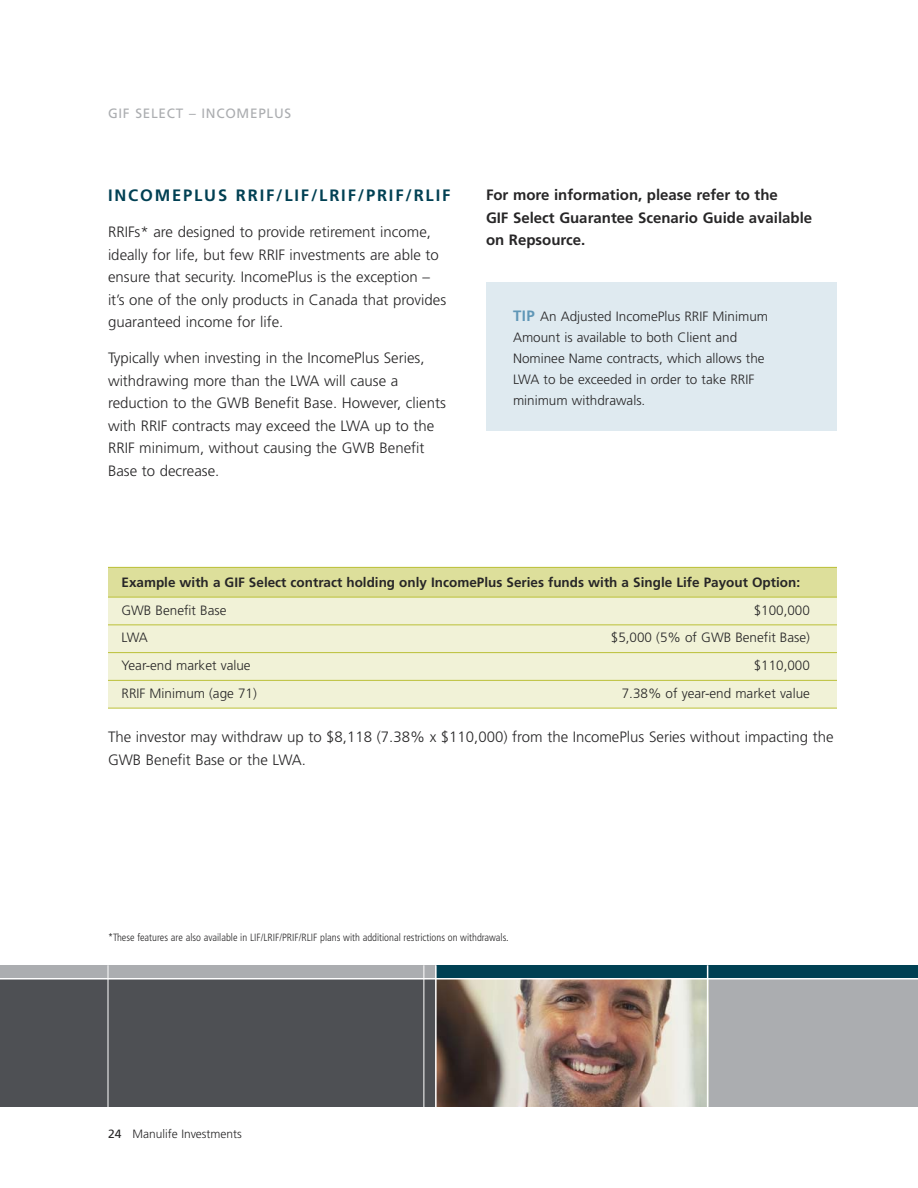
<style>
.page{position:relative;width:918px;height:1188px;background:#fff}
.page>*{position:absolute;margin:0;border:0;box-sizing:border-box;transform-origin:0 0}
.t1{font:700 16.5px "Frutiger";letter-spacing:.11em;color:#004053}
.t2{font:300 15px/22.5px "Frutiger";color:#272627}
.t3{font:700 15px/22.5px "Frutiger";color:#272627}
.t4{font:300 13.5px/21px "Frutiger";color:#272627}
.t5{font:700 13.5px "Frutiger";color:#272627}
.t6{font:13.5px "Frutiger";letter-spacing:.055em;color:#abadb0}
.t7{font:300 12px "Frutiger";color:#272627}
.t8{font:300 condensed 10.5px "Frutiger";color:#272627}
.s1{font-weight:700;font-size:15px;color:#6097b7}
.s2{font-weight:400}
</style>
<div class="page">
<div style="left:486px;top:282px;width:351px;height:149px;background:#dfeaf0"></div>
<div style="left:108px;top:597px;width:729px;height:111px;background:#f1f2d7"></div>
<div style="left:108px;top:567px;width:729px;height:30px;background:#dddf9b"></div>
<hr style="left:108px;top:597px;width:729px;height:1px;background:#bbc037">
<hr style="left:108px;top:624px;width:729px;height:1px;background:#bbc037">
<hr style="left:108px;top:652px;width:729px;height:1px;background:#bbc037">
<hr style="left:108px;top:680px;width:729px;height:1px;background:#bbc037">
<hr style="left:108px;top:708px;width:729px;height:1px;background:#bbc037">
<hr style="left:108px;top:567px;width:729px;height:1px;background:#bbc037">
<div style="left:0;top:965px;width:918px;height:142px;background:#4e5054"></div>
<div style="left:598px;top:965px;width:320px;height:142px;background:#abadb0"></div>
<div style="left:0;top:965px;width:918px;height:14px;background:#004053"></div>
<div style="left:0;top:965px;width:436px;height:14px;background:#abadb0"></div>
<img style="left:437px;top:980px;width:272px;height:127px">
<hr style="left:435px;top:965px;width:2px;height:142px;background:#fff">
<hr style="left:424px;top:965px;width:1px;height:142px;background:#fff">
<hr style="left:108px;top:965px;width:1px;height:142px;background:#fff">
<hr style="left:707px;top:965px;width:1px;height:142px;background:#fff">
<hr style="left:0;top:978px;width:918px;height:2px;background:#fff">
<p class="t6" style="left:108px;top:108px;width:185px">GIF SELECT – INCOMEPLUS</p>
<p class="t1" style="left:108px;top:189px;width:344px">INCOMEPLUS RRIF/LIF/LRIF/PRIF/RLIF</p>
<p class="t2" style="left:108px;top:222px;width:340px">RRIFs* are designed to provide retirement income, ideally for life, but few RRIF investments are able to ensure that security. IncomePlus is the exception – it’s one of the only products in Canada that provides guaranteed income for life.</p>
<p class="t2" style="left:108px;top:348px;width:339px">Typically when investing in the IncomePlus Series, withdrawing more than the LWA will cause a reduction to the GWB Benefit Base. However, clients with RRIF contracts may exceed the LWA up to the RRIF minimum, without causing the GWB Benefit Base to decrease.</p>
<p class="t3" style="left:486px;top:185px;width:328px">For more information, please refer to the<br>GIF Select Guarantee Scenario Guide available on Repsource.</p>
<p class="t4" style="left:513px;top:306px;width:257px"><span class="s1">TIP</span> An Adjusted IncomePlus RRIF Minimum Amount is available to both Client and Nominee Name contracts, which allows the LWA to be exceeded in order to take RRIF minimum withdrawals.</p>
<p class="t5" style="left:122px;top:577px;width:680px">Example with a GIF Select contract holding only IncomePlus Series funds with a Single Life Payout Option:</p>
<p class="t4" style="left:122px;top:600px;width:106px">GWB Benefit Base</p>
<p class="t4" style="left:754px;top:600px;width:58px">$100,000</p>
<p class="t4" style="left:122px;top:628px;width:28px">LWA</p>
<p class="t4" style="left:611px;top:628px;width:201px">$5,000 (5% of GWB Benefit Base)</p>
<p class="t4" style="left:122px;top:656px;width:131px">Year-end market value</p>
<p class="t4" style="left:754px;top:656px;width:58px">$110,000</p>
<p class="t4" style="left:122px;top:684px;width:137px">RRIF Minimum (age 71)</p>
<p class="t4" style="left:622px;top:684px;width:190px">7.38% of year-end market value</p>
<p class="t2" style="left:108px;top:727px;width:727px">The investor may withdraw up to $8,118 (7.38% x $110,000) from the IncomePlus Series without impacting the<br>GWB Benefit Base or the LWA.</p>
<p class="t8" style="left:108px;top:933px;width:402px">*These features are also available in LIF/LRIF/PRIF/RLIF plans with additional restrictions on withdrawals.</p>
<p class="t7" style="left:108px;top:1129px;width:135px"><span class="s2">24</span> Manulife Investments</p>
</div>
